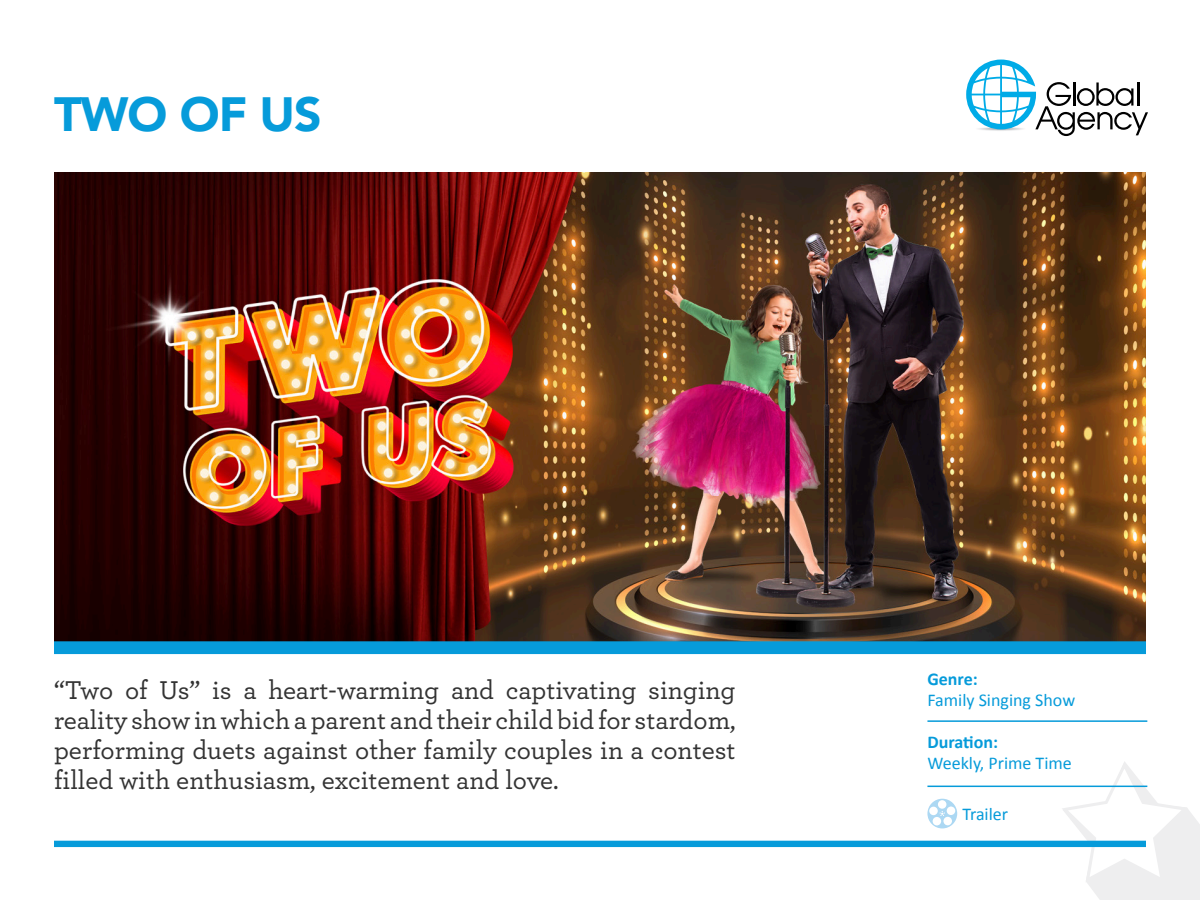
<style>
.page{position:relative;width:1200px;height:900px;background:#fff}
.page>*{position:absolute;margin:0;border:0;box-sizing:border-box;transform-origin:0 0}
.t1{font:900 48px "Avenir";letter-spacing:-.02em;color:#069bda}
.metin{font:500 27px/30px "Archer";color:#333;text-align:justify}
.t2{font:18px "Calibri";color:#069bda}
.t3{font:700 18px "Calibri";color:#069bda}
</style>
<div class="page">
<img style="left:54px;top:172px;width:1092px;height:469px">
<div style="left:54px;top:641px;width:1092px;height:13px;background:#069bda"></div>
<hr style="left:927px;top:720px;width:220px;height:2px;background:#069bda">
<svg style="left:1058px;top:762px;width:142px;height:138px"></svg>
<hr style="left:927px;top:786px;width:220px;height:1px;background:#069bda">
<svg style="left:927px;top:799px;width:30px;height:29px"></svg>
<div style="left:54px;top:841px;width:1092px;height:6px;background:#069bda"></div>
<svg style="left:966px;top:60px;width:182px;height:76px"></svg>
<p class="t1" style="left:54px;top:73px;width:269px">TWO OF US</p>
<p class="metin" style="left:54px;top:674px;width:683px">“Two of Us” is a heart-warming and captivating singing reality show in which a parent and their child bid for stardom, performing duets against other family couples in a contest filled with enthusiasm, excitement and love.</p>
<p class="t3" style="left:927px;top:668px;width:52px">Genre:</p>
<p class="t2" style="left:927px;top:689px;width:149px">Family Singing Show</p>
<p class="t3" style="left:927px;top:731px;width:72px">Duration:</p>
<p class="t2" style="left:927px;top:752px;width:146px">Weekly, Prime Time</p>
<p class="t2" style="left:962px;top:803px;width:47px">Trailer</p>
</div>
